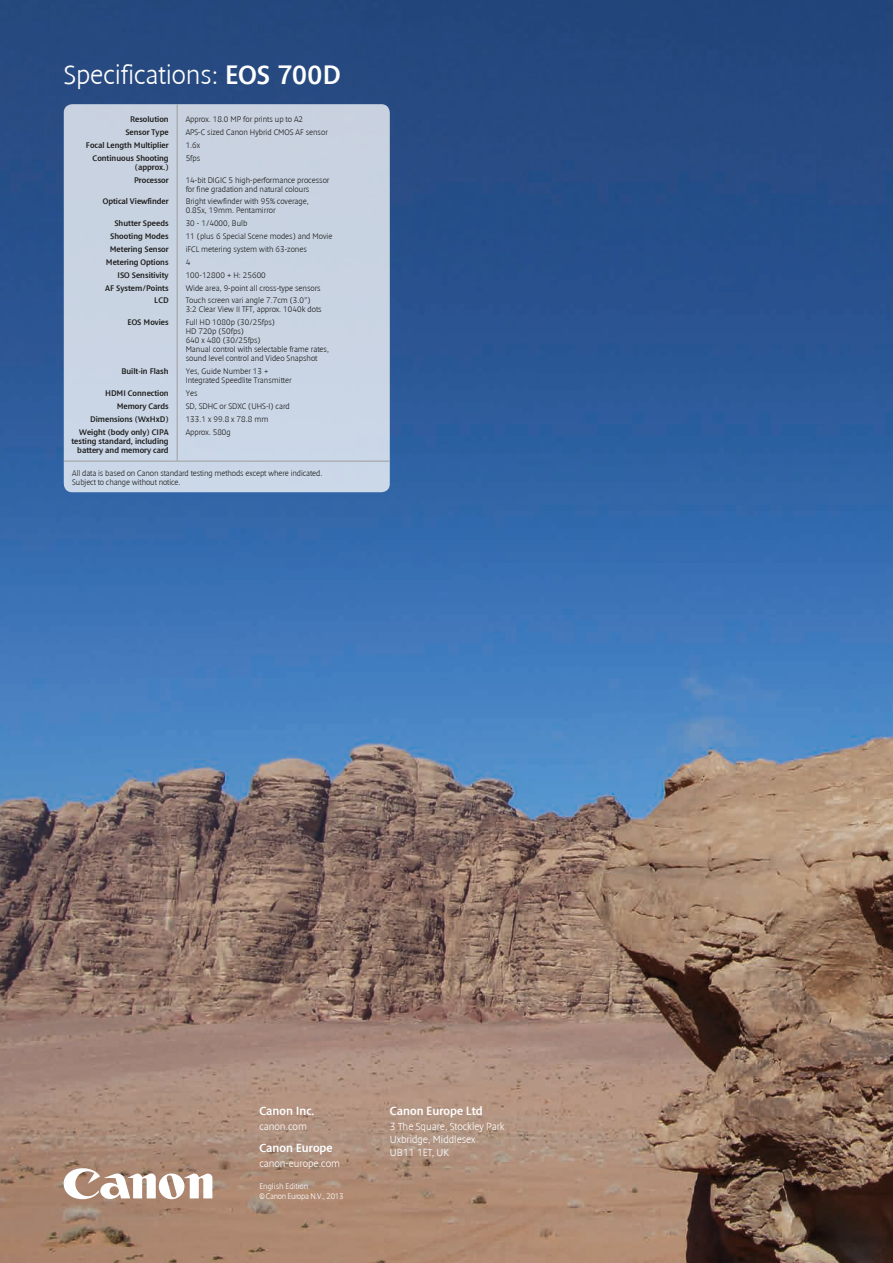
<style>
.page{position:relative;width:893px;height:1263px;background:#fff}
.page>*{position:absolute;margin:0;border:0;box-sizing:border-box;transform-origin:0 0}
.t1{font:300 27px "Denda New";color:#fff}
.t2{font:27px "Denda New";color:#fff}
.t3{font:12px "Denda New";color:#fff}
.t4{font:300 10.5px/12.8px "Denda New";color:#fff}
.t5{font:300 8.25px/9px "Denda New";color:#1d1d1b}
.t6{font:8.25px/9px "Denda New";color:#1d1d1b;text-align:right}
.t7{font:300 8.25px/9.8px "Denda New";letter-spacing:-.015em;color:#fff}
.s1{font-weight:400}
</style>
<div class="page">
<img style="left:0;top:0;width:893px;height:1263px">
<svg style="left:64px;top:1168px;width:148px;height:31px"></svg>
<div style="left:64px;top:104px;width:326px;height:388px;background:#c9d3e2;border-radius:9px"></div>
<svg style="left:177px;top:104px;width:1px;height:212px"></svg>
<hr style="left:177px;top:316px;width:1px;height:49px;background:#9d9d9d">
<svg style="left:177px;top:365px;width:1px;height:60px"></svg>
<hr style="left:177px;top:425px;width:1px;height:36px;background:#9d9d9d">
<hr style="left:64px;top:461px;width:113px;height:1px;background:#9d9d9d">
<hr style="left:177px;top:461px;width:213px;height:1px;background:#9d9d9d">
<h1 class="t1" style="left:64px;top:60px;width:176px">Specifications: <span class="s1">EOS</span></h1>
<h1 class="t2" style="left:277px;top:60px;width:65px">700D</h1>
<p class="t6" style="left:130px;top:115px;width:40px">Resolution</p>
<p class="t5" style="left:186px;top:115px;width:119px">Approx. 18.0 MP for prints up to A2</p>
<p class="t6" style="left:125px;top:128px;width:45px">Sensor Type</p>
<p class="t5" style="left:186px;top:128px;width:144px">APS-C sized Canon Hybrid CMOS AF sensor</p>
<p class="t6" style="left:86px;top:141px;width:84px">Focal Length Multiplier</p>
<p class="t5" style="left:186px;top:141px;width:16px">1.6x</p>
<p class="t6" style="left:93px;top:154px;width:78px">Continuous Shooting (approx.)</p>
<p class="t5" style="left:186px;top:154px;width:16px">5fps</p>
<p class="t6" style="left:134px;top:175px;width:36px">Processor</p>
<p class="t5" style="left:186px;top:175px;width:145px">14-bit DIGIC 5 high-performance processor for fine gradation and natural colours</p>
<p class="t6" style="left:103px;top:197px;width:67px">Optical Viewfinder</p>
<p class="t5" style="left:186px;top:197px;width:125px">Bright viewfinder with 95% coverage,<br>0.85x, 19mm. Pentamirror</p>
<p class="t6" style="left:114px;top:219px;width:56px">Shutter Speeds</p>
<p class="t5" style="left:186px;top:219px;width:63px">30 - 1/4000, Bulb</p>
<p class="t6" style="left:110px;top:232px;width:60px">Shooting Modes</p>
<p class="t5" style="left:186px;top:232px;width:148px">11 (plus 6 Special Scene modes) and Movie</p>
<p class="t6" style="left:110px;top:245px;width:60px">Metering Sensor</p>
<p class="t5" style="left:186px;top:245px;width:123px">iFCL metering system with 63-zones</p>
<p class="t6" style="left:106px;top:258px;width:64px">Metering Options</p>
<p class="t5" style="left:186px;top:258px;width:6px">4</p>
<p class="t6" style="left:117px;top:271px;width:53px">ISO Sensitivity</p>
<p class="t5" style="left:186px;top:271px;width:82px">100-12800 + H: 25600</p>
<p class="t6" style="left:105px;top:283px;width:65px">AF System/Points</p>
<p class="t5" style="left:186px;top:283px;width:137px">Wide area, 9-point all cross-type sensors</p>
<p class="t6" style="left:154px;top:296px;width:16px">LCD</p>
<p class="t5" style="left:186px;top:296px;width:137px">Touch screen vari angle 7.7cm (3.0”)<br>3:2 Clear View II TFT, approx. 1040k dots</p>
<p class="t6" style="left:128px;top:318px;width:6px">EOS</p>
<p class="t6" style="left:144px;top:318px;width:27px">Movies</p>
<p class="t5" style="left:186px;top:318px;width:145px">Full HD 1080p (30/25fps)<br>HD 720p (50fps)<br>640 x 480 (30/25fps)<br>Manual control with selectable frame rates, sound level control and Video Snapshot</p>
<p class="t6" style="left:121px;top:367px;width:49px">Built-in Flash</p>
<p class="t5" style="left:186px;top:367px;width:107px">Yes, Guide Number 13 +<br>Integrated Speedlite Transmitter</p>
<p class="t6" style="left:105px;top:389px;width:65px">HDMI Connection</p>
<p class="t5" style="left:186px;top:389px;width:13px">Yes</p>
<p class="t6" style="left:117px;top:402px;width:54px">Memory Cards</p>
<p class="t5" style="left:186px;top:402px;width:106px">SD, SDHC or SDXC (UHS-I) card</p>
<p class="t6" style="left:90px;top:415px;width:80px">Dimensions (WxHxD)</p>
<p class="t5" style="left:186px;top:415px;width:84px">133.1 x 99.8 x 78.8 mm</p>
<p class="t6" style="left:71px;top:427px;width:99px">Weight (body only) CIPA testing standard, including battery and memory card</p>
<p class="t5" style="left:186px;top:427px;width:47px">Approx. 580g</p>
<p class="t5" style="left:72px;top:468px;width:252px">All data is based on Canon standard testing methods except where indicated.<br>Subject to change without notice.</p>
<h2 class="t3" style="left:259px;top:1105px;width:57px">Canon Inc.</h2>
<p class="t4" style="left:259px;top:1120px;width:49px">canon.com</p>
<h2 class="t3" style="left:259px;top:1141px;width:75px">Canon Europe</h2>
<p class="t4" style="left:259px;top:1157px;width:82px">canon-europe.com</p>
<p class="t7" style="left:259px;top:1182px;width:86px">English Edition<br>© Canon Europa N.V., 2013</p>
<h2 class="t3" style="left:390px;top:1105px;width:94px">Canon Europe Ltd</h2>
<p class="t4" style="left:390px;top:1120px;width:116px">3 The Square, Stockley Park<br>Uxbridge, Middlesex<br>UB11 1ET, UK</p>
</div>
